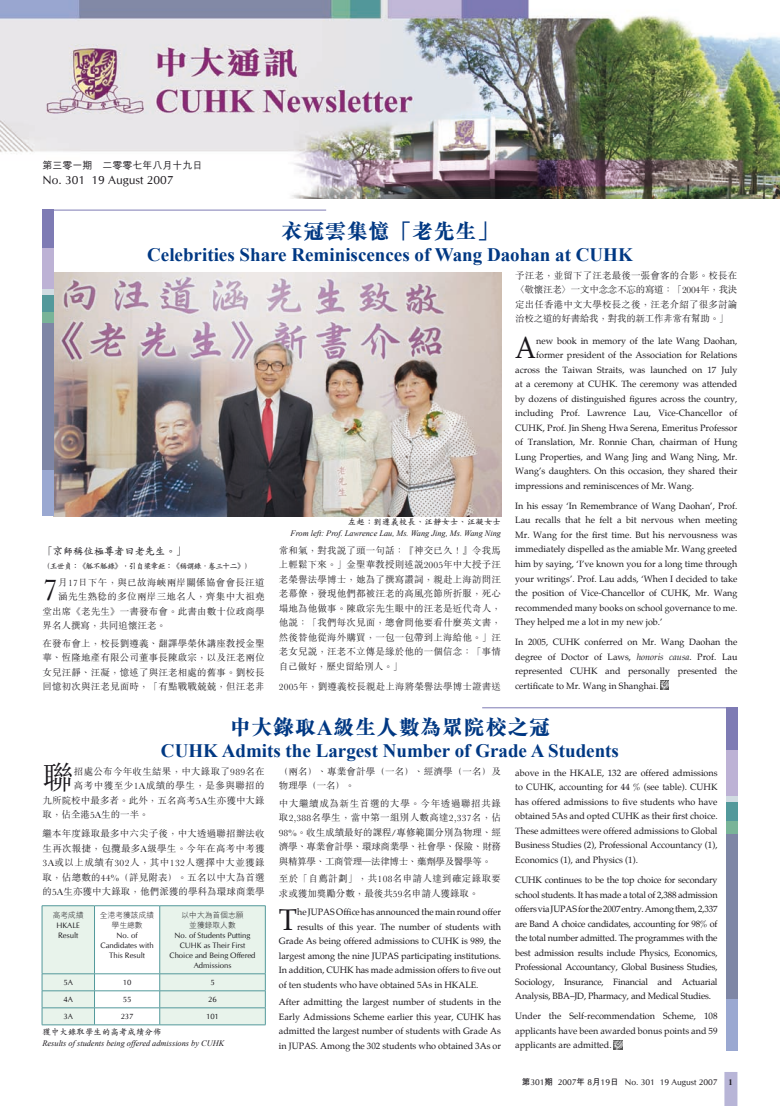
<style>
.page{position:relative;width:780px;height:1106px;background:#fff}
.page>*{position:absolute;margin:0;border:0;box-sizing:border-box;transform-origin:0 0}
.t1{font:300 31.4px "M Sung";color:#1a171c}
.t2{font:29.8px "Palatino";color:#1a171c}
.t3{font:29.8px "Palatino";color:#1a171c;scale:.9 1}
.t4{font:800 21px "M Sung";letter-spacing:.035em;color:#003883}
.t5{font:700 19px "Times New Roman";color:#003883}
.t6{font:12px "CG Omega";color:#1a171c}
.t7{font:600 10.5px "M Kai";letter-spacing:-.025em;color:#1a171c}
.t8{font:500 10px "M Hei";color:#1a171c}
.t9{font:300 9.5px/14.5px "M Sung";letter-spacing:.015em;color:#1a171c;text-align:justify}
.t10{font:300 9.5px "M Sung";letter-spacing:.035em;color:#1a171c}
.t11{font:300 9.5px "M Sung";letter-spacing:.045em;color:#1a171c}
.t12{font:9px/14.5px "Palatino";color:#1a171c;text-align:justify}
.t13{font:8.5px "CG Omega";color:#1a171c}
.t14{font:600 8.5px "M Kai";color:#1a171c}
.t15{font:700 8.5px "Times New Roman";color:#1a171c}
.t16{font:italic 8.3px "Times New Roman";color:#1a171c}
.t17{font:600 8px "M Kai";letter-spacing:-.1em;color:#1a171c}
.t18{font:7.8px/10px "CG Omega";letter-spacing:-.005em;color:#1a171c;text-align:center}
.t19{font:300 7.8px/10px "M Hei";letter-spacing:-.005em;color:#1a171c;text-align:center}
.s1{font-style:italic}
.s2{font-family:"Times New Roman";font-weight:700;font-size:22px}
.s3{font-family:"M Hei";font-weight:700}
</style>
<div class="page">
<div style="left:724px;top:1071px;width:13px;height:35px;background:#b8b5d7"></div>
<img style="left:54px;top:272px;width:447px;height:244px">
<img style="left:0;top:0;width:780px;height:198px">
<svg style="left:614px;top:1040px;width:8px;height:9px"></svg>
<svg style="left:42px;top:905px;width:224px;height:119px"></svg>
<hr style="left:42px;top:1024px;width:52px;height:1px;background:#53999b">
<hr style="left:94px;top:1024px;width:66px;height:1px;background:#53999b">
<hr style="left:160px;top:1024px;width:105px;height:1px;background:#53999b">
<svg style="left:660px;top:680px;width:8px;height:9px"></svg>
<hr style="left:43px;top:210px;width:283px;height:1px;background:#7e7bb4">
<hr style="left:482px;top:707px;width:255px;height:1px;background:#7e7bb4">
<div style="left:726px;top:749px;width:11px;height:47px;background:#bdb2d5"></div>
<div style="left:726px;top:801px;width:11px;height:20px;background:#53999b"></div>
<div style="left:726px;top:821px;width:11px;height:14px;background:#79b498"></div>
<div style="left:726px;top:834px;width:11px;height:167px;background:#7e86a5"></div>
<div style="left:726px;top:999px;width:11px;height:51px;background:#9aa8d1"></div>
<div style="left:726px;top:707px;width:11px;height:43px;background:#7e7bb4"></div>
<div style="left:726px;top:796px;width:11px;height:5px;background:#d1dce2"></div>
<div style="left:43px;top:247px;width:11px;height:42px;background:#bdb2d5"></div>
<div style="left:43px;top:294px;width:11px;height:18px;background:#53999b"></div>
<div style="left:43px;top:312px;width:11px;height:11px;background:#79b498"></div>
<div style="left:43px;top:323px;width:11px;height:149px;background:#7e86a5"></div>
<div style="left:43px;top:470px;width:11px;height:46px;background:#9aa8d1"></div>
<div style="left:43px;top:210px;width:11px;height:38px;background:#7e7bb4"></div>
<div style="left:43px;top:289px;width:11px;height:5px;background:#d1dce2"></div>
<p class="t8" style="left:43px;top:160px;width:161px">第三零一期　二零零七年八月十九日</p>
<h3 class="t6" style="left:43px;top:173px;width:132px">No. 301 19 August 2007</h3>
<h3 class="t4" style="left:281px;top:220px;width:218px">衣冠雲集憶「老先生」</h3>
<h3 class="t5" style="left:147px;top:241px;width:487px">Celebrities Share Reminiscences of Wang Daohan at CUHK</h3>
<p class="t7" style="left:43px;top:545px;width:145px">「京師稱位極尊者曰老先生。」</p>
<p class="t17" style="left:43px;top:561px;width:211px">（王世貞：《觚不觚錄》，引自梁章鉅：《稱謂錄．卷三十二》）</p>
<h1 class="t1" style="left:43px;top:573px;width:17px">7</h1>
<p class="t10" style="left:58px;top:577px;width:208px">月17日下午，與已故海峽兩岸關係協會會長汪道</p>
<p class="t10" style="left:58px;top:592px;width:208px">涵先生熟稔的多位兩岸三地名人，齊集中大祖堯</p>
<p class="t9" style="left:43px;top:604px;width:224px">堂出席《老先生》一書發布會。此書由數十位政商學</p>
<p class="t9" style="left:43px;top:619px;width:125px">界名人撰寫，共同追懷汪老。</p>
<p class="t9" style="left:43px;top:636px;width:224px">在發布會上，校長劉遵義、翻譯學榮休講座教授金聖華、恆隆地產有限公司董事長陳啟宗，以及汪老兩位女兒汪靜、汪凝，憶述了與汪老相處的舊事。劉校長回憶初次與汪老見面時，「有點戰戰兢兢，但汪老非</p>
<p class="t14" style="left:348px;top:517px;width:154px">左起：劉遵義校長、汪靜女士、汪凝女士</p>
<p class="t16" style="left:290px;top:527px;width:212px">From left: Prof. Lawrence Lau, Ms. Wang Jing, Ms. Wang Ning</p>
<p class="t9" style="left:279px;top:543px;width:224px">常和氣，對我說了頭一句話：『神交已久！』令我馬上輕鬆下來。」金聖華教授則述說2005年中大授予汪老榮譽法學博士，她為了撰寫讚詞，親赴上海訪問汪老幕僚，發現他們都被汪老的高風亮節所折服，死心塌地為他做事。陳啟宗先生眼中的汪老是近代奇人，他說：「我們每次見面，總會問他要看什麼英文書，然後替他從海外購買，一包一包帶到上海給他。」汪老女兒說，汪老不立傳是緣於他的一個信念：「事情自己做好，歷史留給別人。」</p>
<p class="t9" style="left:279px;top:679px;width:224px">2005年，劉遵義校長親赴上海將榮譽法學博士證書送</p>
<p class="t9" style="left:515px;top:268px;width:224px">予汪老，並留下了汪老最後一張會客的合影。校長在〈敬懷汪老〉一文中念念不忘的寫道：「2004年，我決定出任香港中文大學校長之後，汪老介紹了很多討論治校之道的好書給我，對我的新工作非常有幫助。」</p>
<h2 class="t3" style="left:515px;top:331px;width:25px">A</h2>
<p class="t12" style="left:536px;top:333px;width:203px">new book in memory of the late Wang Daohan,</p>
<p class="t12" style="left:536px;top:348px;width:203px">former president of the Association for Relations</p>
<p class="t12" style="left:515px;top:362px;width:224px">across the Taiwan Straits, was launched on 17 July</p>
<p class="t12" style="left:515px;top:377px;width:224px">at a ceremony at CUHK. The ceremony was attended</p>
<p class="t12" style="left:515px;top:391px;width:224px">by dozens of distinguished figures across the country,</p>
<p class="t12" style="left:515px;top:406px;width:224px">including Prof. Lawrence Lau, Vice-Chancellor of</p>
<p class="t12" style="left:515px;top:420px;width:224px">CUHK, Prof. Jin Sheng Hwa Serena, Emeritus Professor</p>
<p class="t12" style="left:515px;top:435px;width:224px">of Translation, Mr. Ronnie Chan, chairman of Hung</p>
<p class="t12" style="left:515px;top:449px;width:224px">Lung Properties, and Wang Jing and Wang Ning, Mr.</p>
<p class="t12" style="left:515px;top:464px;width:224px">Wang’s daughters. On this occasion, they shared their</p>
<p class="t12" style="left:515px;top:478px;width:180px">impressions and reminiscences of Mr. Wang.</p>
<p class="t12" style="left:515px;top:499px;width:224px">In his essay ‘In Remembrance of Wang Daohan’, Prof.<br>Lau recalls that he felt a bit nervous when meeting Mr. Wang for the first time. But his nervousness was immediately dispelled as the amiable Mr. Wang greeted him by saying, ‘I’ve known you for a long time through your writings’. Prof. Lau adds, ‘When I decided to take the position of Vice-Chancellor of CUHK, Mr. Wang recommended many books on school governance to me.<br>They helped me a lot in my new job.’</p>
<p class="t12" style="left:515px;top:635px;width:224px">In 2005, CUHK conferred on Mr. Wang Daohan the degree of Doctor of Laws, <span class="s1">honoris causa</span>. Prof. Lau represented CUHK and personally presented the certificate to Mr. Wang in Shanghai.</p>
<h3 class="t4" style="left:230px;top:716px;width:322px">中大錄取<span class="s2">A</span>級生人數為眾院校之冠</h3>
<h3 class="t5" style="left:161px;top:737px;width:459px">CUHK Admits the Largest Number of Grade A Students</h3>
<p class="t9" style="left:279px;top:764px;width:224px">（兩名）、專業會計學（一名）、經濟學（一名）及物理學（一名）。</p>
<p class="t9" style="left:279px;top:796px;width:224px">中大繼續成為新生首選的大學。今年透過聯招共錄取2,388名學生，當中第一組別人數高達2,337名，佔98%。收生成績最好的課程/專修範圍分別為物理、經濟學、專業會計學、環球商業學、社會學、保險、財務與精算學、工商管理—法律博士、藥劑學及醫學等。</p>
<p class="t9" style="left:279px;top:871px;width:224px">至於「自薦計劃」，共108名申請人達到確定錄取要求或獲加獎勵分數，最後共59名申請人獲錄取。</p>
<h2 class="t2" style="left:279px;top:902px;width:20px">T</h2>
<p class="t12" style="left:297px;top:905px;width:205px">he JUPAS Office has announced the main round offer</p>
<h1 class="t1" style="left:43px;top:761px;width:33px">聯</h1>
<p class="t9" style="left:74px;top:764px;width:192px">招處公布今年收生結果，中大錄取了989名在</p>
<p class="t12" style="left:515px;top:765px;width:204px">above in the HKALE, 132 are offered admissions to CUHK, accounting for 44 % (see table). CUHK has offered admissions to five students who have obtained 5As and opted CUHK as their first choice.<br>These admittees were offered admissions to Global Business Studies (2), Professional Accountancy (1), Economics (1), and Physics (1).</p>
<p class="t12" style="left:515px;top:873px;width:204px">CUHK continues to be the top choice for secondary school students. It has made a total of 2,388 admission offers via JUPAS for the 2007 entry. Among them, 2,337 are Band A choice candidates, accounting for 98% of the total number admitted. The programmes with the best admission results include Physics, Economics, Professional Accountancy, Global Business Studies, Sociology, Insurance, Financial and Actuarial Analysis, BBA–JD, Pharmacy, and Medical Studies.</p>
<p class="t12" style="left:515px;top:1009px;width:204px">Under the Self-recommendation Scheme, 108 applicants have been awarded bonus points and 59 applicants are admitted.</p>
<p class="t11" style="left:74px;top:781px;width:192px">高考中獲至少1A成績的學生，是參與聯招的</p>
<p class="t9" style="left:43px;top:793px;width:224px">九所院校中最多者。此外，五名高考5A生亦獲中大錄</p>
<p class="t9" style="left:43px;top:808px;width:108px">取，佔全港5A生的一半。</p>
<p class="t9" style="left:43px;top:827px;width:224px">繼本年度錄取最多中六尖子後，中大透過聯招辦法收生再次報捷，包攬最多A級學生。今年在高考中考獲3A或以上成績有302人，其中132人選擇中大並獲錄取，佔總數的44%（詳見附表）。五名以中大為首選的5A生亦獲中大錄取，他們派獲的學科為環球商業學</p>
<p class="t19" style="left:53px;top:910px;width:33px">高考成績</p>
<p class="t18" style="left:56px;top:920px;width:25px;text-align:left">HKALE<br>Result</p>
<p class="t19" style="left:181px;top:910px;width:64px">以中大為首個志願並獲錄取人數</p>
<p class="t18" style="left:169px;top:930px;width:87px">No. of Students Putting<br>CUHK as Their First<br>Choice and Being Offered<br>Admissions</p>
<p class="t19" style="left:100px;top:910px;width:56px">全港考獲該成績學生總數</p>
<p class="t18" style="left:101px;top:930px;width:55px">No. of<br>Candidates with<br>This Result</p>
<p class="t12" style="left:297px;top:919px;width:205px">results of this year. The number of students with</p>
<p class="t12" style="left:279px;top:934px;width:224px">Grade As being offered admissions to CUHK is 989, the</p>
<p class="t12" style="left:279px;top:948px;width:224px">largest among the nine JUPAS participating institutions.</p>
<p class="t12" style="left:279px;top:963px;width:224px">In addition, CUHK has made admission offers to five out</p>
<p class="t12" style="left:279px;top:977px;width:201px">of ten students who have obtained 5As in HKALE.</p>
<p class="t12" style="left:279px;top:995px;width:224px">After admitting the largest number of students in the Early Admissions Scheme earlier this year, CUHK has admitted the largest number of students with Grade As in JUPAS. Among the 302 students who obtained 3As or</p>
<p class="t18" style="left:64px;top:977px;width:11px">5A</p>
<p class="t18" style="left:123px;top:977px;width:10px">10</p>
<p class="t18" style="left:210px;top:977px;width:6px">5</p>
<p class="t18" style="left:64px;top:994px;width:11px">4A</p>
<p class="t18" style="left:123px;top:994px;width:10px">55</p>
<p class="t18" style="left:208px;top:994px;width:10px">26</p>
<p class="t18" style="left:64px;top:1011px;width:11px">3A</p>
<p class="t18" style="left:121px;top:1011px;width:14px">237</p>
<p class="t18" style="left:206px;top:1011px;width:14px">101</p>
<p class="t14" style="left:43px;top:1027px;width:120px">獲中大錄取學生的高考成績分佈</p>
<p class="t16" style="left:43px;top:1038px;width:183px">Results of students being offered admissions by CUHK</p>
<p class="t13" style="left:522px;top:1077px;width:197px"><span class="s3">第</span>301<span class="s3">期</span> 2007<span class="s3">年</span> 8<span class="s3">月</span>19<span class="s3">日</span> No. 301 19 August 2007</p>
<p class="t15" style="left:728px;top:1076px;width:6px">1</p>
</div>
